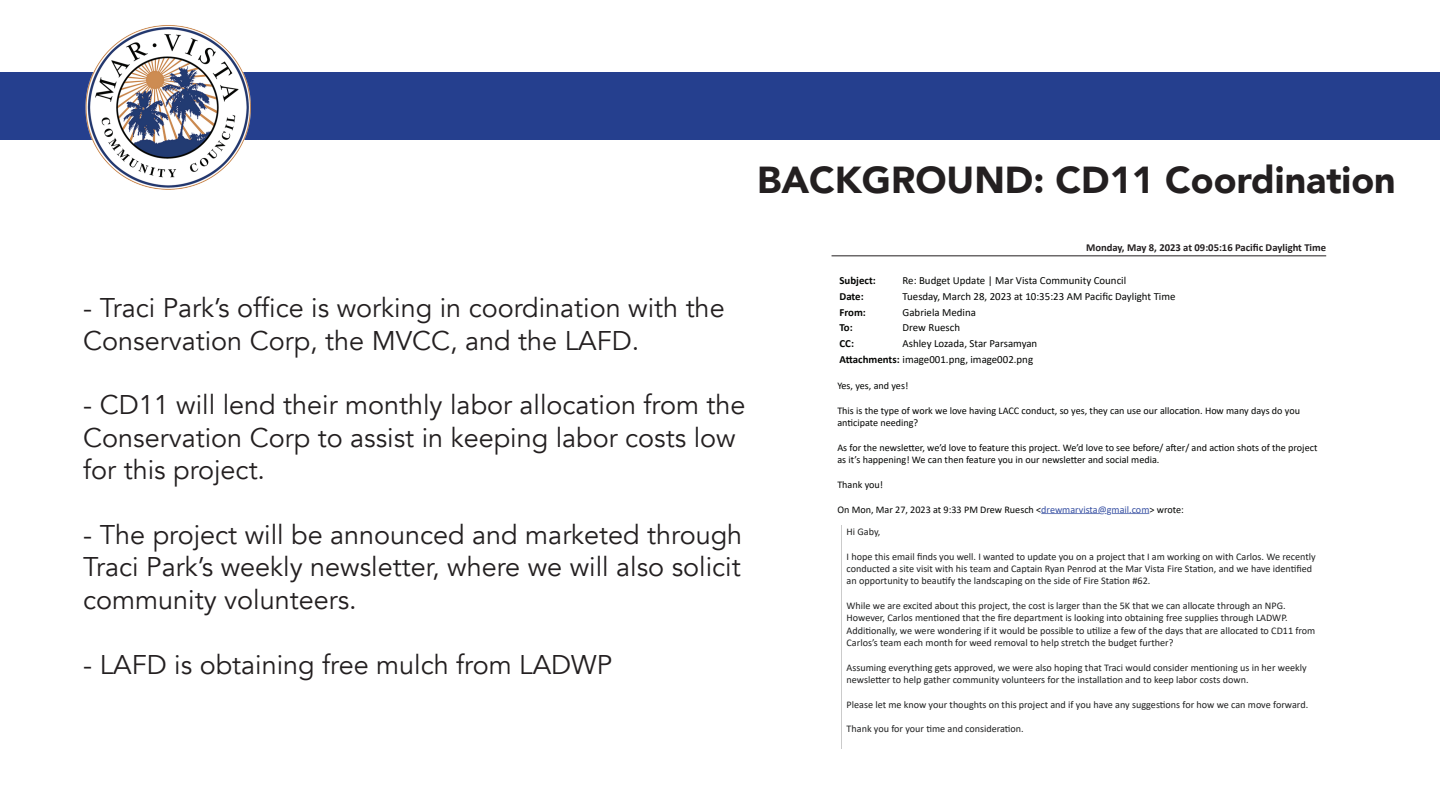
<style>
.page{position:relative;width:1440px;height:810px;background:#fff}
.page>*{position:absolute;margin:0;border:0;box-sizing:border-box;transform-origin:0 0}
.t1{font:900 37.5px "Avenir";color:#231f20}
.t2{font:27px/32.4px "Avenir";color:#231f20}
.t3{font:10.88px/16px "Calibri";color:#040503}
.t4{font:700 10.88px "Calibri";color:#040503}
.t5{font:700 10.65px "Calibri";color:#231f20}
.t6{font:10.12px/12.3px "Calibri";color:#1f2020}
.t7{font:10.12px/12.3px "Calibri";color:#040503}
.s1{font-weight:700}
.s2{color:#364fa2}
</style>
<div class="page">
<div style="left:0;top:73px;width:1440px;height:67px;background:#253f8e"></div>
<img style="left:83px;top:25px;width:169px;height:165px">
<hr style="left:832px;top:255px;width:494px;height:1px;background:#231f20">
<hr style="left:841px;top:526px;width:1px;height:223px;background:#cbcbcb">
<hr style="left:1112px;top:513px;width:37px;height:1px;background:#364fa2">
<hr style="left:1041px;top:513px;width:58px;height:1px;background:#364fa2">
<h1 class="t1" style="left:757px;top:148px;width:640px">BACKGROUND: CD11 Coordination</h1>
<h2 class="t2" style="left:83px;top:292px;width:643px">- Traci Park’s office is working in coordination with the<br>Conservation Corp, the MVCC, and the LAFD.</h2>
<h2 class="t2" style="left:83px;top:389px;width:664px">- CD11 will lend their monthly labor allocation from the<br>Conservation Corp to assist in keeping labor costs low for this project.</h2>
<h2 class="t2" style="left:83px;top:519px;width:661px;text-align:justify">- The project will be announced and marketed through Traci Park’s weekly newsletter, where we will also solicit community volunteers.</h2>
<h2 class="t2" style="left:83px;top:649px;width:531px">- LAFD is obtaining free mulch from LADWP</h2>
<p class="t5" style="left:1086px;top:240px;width:242px">Monday, May 8, 2023 at 09:05:16 Pacific Daylight Time</p>
<p class="t4" style="left:840px;top:272px;width:38px">Subject:</p>
<p class="t3" style="left:903px;top:272px;width:225px">Re: Budget Update | Mar Vista Community Council</p>
<p class="t4" style="left:840px;top:288px;width:26px">Date:</p>
<p class="t3" style="left:903px;top:288px;width:274px">Tuesday, March 28, 2023 at 10:35:23 AM Pacific Daylight Time</p>
<p class="t4" style="left:840px;top:304px;width:28px">From:</p>
<p class="t3" style="left:903px;top:304px;width:75px">Gabriela Medina</p>
<p class="t4" style="left:840px;top:320px;width:15px">To:</p>
<p class="t3" style="left:903px;top:320px;width:59px">Drew Ruesch</p>
<p class="t4" style="left:840px;top:336px;width:16px">CC:</p>
<p class="t3" style="left:840px;top:336px;width:199px;text-indent:63px">Ashley Lozada, Star Parsamyan<br><span class="s1">AGachments:</span> image001.png, image002.png</p>
<p class="t7" style="left:837px;top:380px;width:72px">Yes, yes, and yes!</p>
<p class="t7" style="left:837px;top:404px;width:464px">This is the type of work we love having LACC conduct, so yes, they can use our allocaSon. How many days do you anScipate needing?</p>
<p class="t7" style="left:837px;top:441px;width:482px">As for the newsleVer, we’d love to feature this project. We’d love to see before/ a[er/ and acSon shots of the project as it’s happening! We can then feature you in our newsleVer and social media.</p>
<p class="t7" style="left:837px;top:478px;width:47px">Thank you!</p>
<p class="t7" style="left:837px;top:503px;width:348px">On Mon, Mar 27, 2023 at 9:33 PM Drew Ruesch &lt;<span class="s2">drewmarvista@gmail.com</span>&gt; wrote:</p>
<p class="t6" style="left:847px;top:525px;width:35px">Hi Gaby,</p>
<p class="t6" style="left:847px;top:550px;width:471px">I hope this email finds you well. I wanted to update you on a project that I am working on with Carlos. We recently conducted a site visit with his team and Captain Ryan Penrod at the Mar Vista Fire StaSon, and we have idenSfied an opportunity to beauSfy the landscaping on the side of Fire StaSon #62.</p>
<p class="t6" style="left:847px;top:599px;width:470px">While we are excited about this project, the cost is larger than the 5K that we can allocate through an NPG.<br>However, Carlos menSoned that the fire department is looking into obtaining free supplies through LADWP.<br>AddiSonally, we were wondering if it would be possible to uSlize a few of the days that are allocated to CD11 from Carlos’s team each month for weed removal to help stretch the budget further?</p>
<p class="t6" style="left:847px;top:661px;width:462px">Assuming everything gets approved, we were also hoping that Traci would consider menSoning us in her weekly newsleVer to help gather community volunteers for the installaSon and to keep labor costs down.</p>
<p class="t6" style="left:847px;top:698px;width:463px">Please let me know your thoughts on this project and if you have any suggesSons for how we can move forward.</p>
<p class="t6" style="left:847px;top:722px;width:179px">Thank you for your Sme and consideraSon.</p>
</div>
